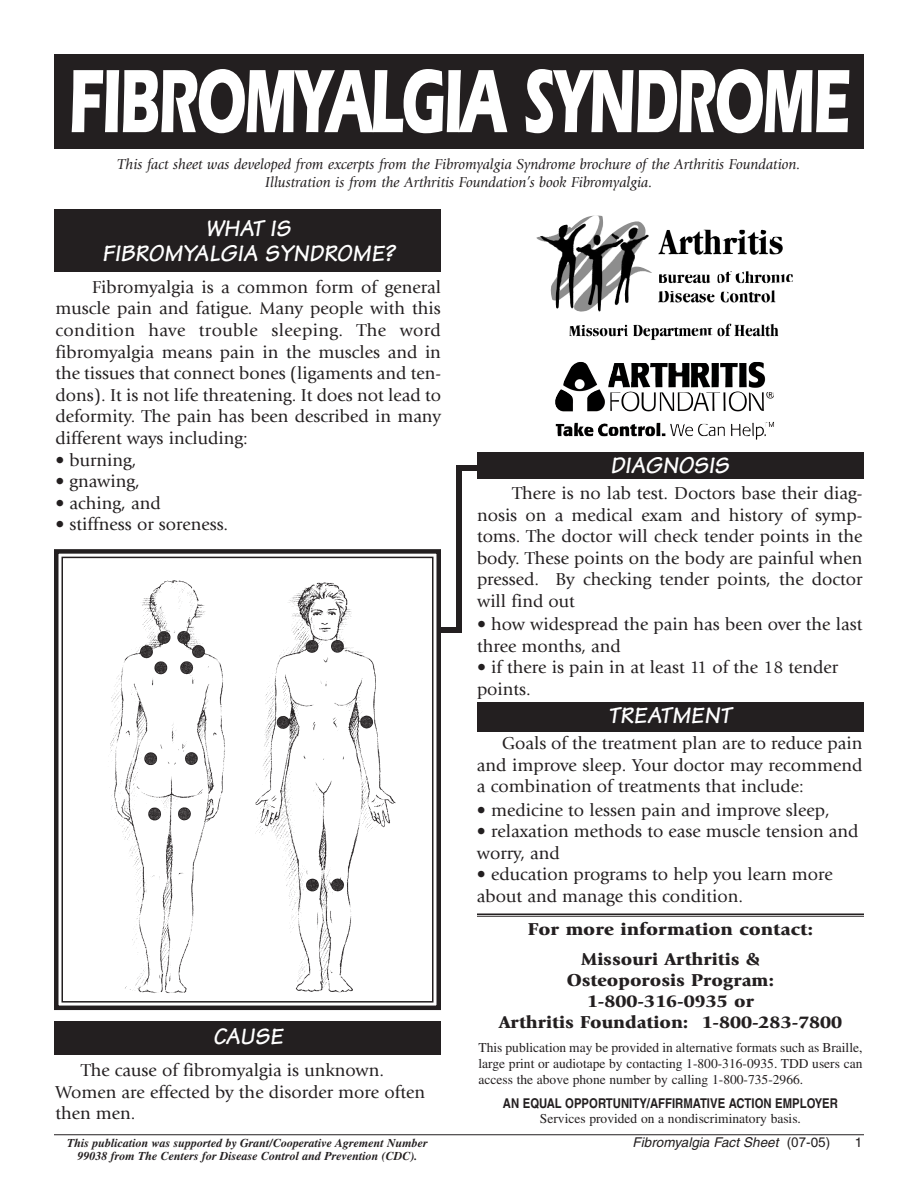
<style>
.page{position:relative;width:918px;height:1188px;background:#fff}
.page>*{position:absolute;margin:0;border:0;box-sizing:border-box;transform-origin:0 0}
.t1{font:700 93px "Itc Eras";letter-spacing:-.04em;color:#fff;scale:.62 1}
.t2{font:700 24px/25.5px "Tekton";color:#fff;text-align:center}
.t3{font:18px/21.6px "Giovanni";color:#231f20}
.t4{font:900 18px/21px "Giovanni";color:#231f20;text-align:center;scale:1.05 1}
.t5{font:900 18px/30px "Giovanni";color:#231f20;text-align:center;scale:1.1 1}
.t6{font:italic 15px/18px "Giovanni";color:#231f20;text-align:center}
.t7{font:13.5px/15.8px "Times";color:#231f20;text-align:justify}
.t8{font:700 13.5px "Helvetica";color:#231f20;scale:.84 1}
.t9{font:italic 13.5px "Helvetica";color:#231f20}
.t10{font:13.5px "Helvetica";color:#231f20}
.t11{font:italic 700 12px "Times";color:#231f20}
.s1{font-style:normal}
.s2{font-family:"Arial";font-style:normal}
</style>
<div class="page">
<div style="left:54px;top:54px;width:810px;height:94px;background:#231f20"></div>
<div style="left:477px;top:703px;width:387px;height:29px;background:#231f20"></div>
<div style="left:477px;top:452px;width:387px;height:27px;background:#231f20"></div>
<div style="left:54px;top:1021px;width:387px;height:33px;background:#231f20"></div>
<div style="left:54px;top:210px;width:387px;height:62px;background:#231f20"></div>
<img style="left:110px;top:580px;width:286px;height:413px">
<div style="left:54px;top:549px;width:387px;height:461px;border:4px solid #231f20"></div>
<div style="left:62px;top:557px;width:372px;height:446px;border:2px solid #231f20"></div>
<img style="left:555px;top:362px;width:219px;height:78px">
<img style="left:536px;top:215px;width:257px;height:125px">
<hr style="left:54px;top:1134px;width:810px;height:1px;background:#231f20">
<hr style="left:477px;top:914px;width:387px;height:1px;background:#231f20">
<hr style="left:477px;top:916px;width:387px;height:1px;background:#231f20">
<div style="left:459px;top:465px;width:18px;height:6px;background:#231f20"></div>
<div style="left:456px;top:465px;width:6px;height:168px;background:#231f20"></div>
<div style="left:441px;top:627px;width:18px;height:6px;background:#231f20"></div>
<h1 class="t1" style="left:68px;top:70px;width:1265px">FIBROMYALGIA SYNDROME</h1>
<p class="t6" style="left:117px;top:156px;width:685px">This fact sheet was developed from excerpts from the Fibromyalgia Syndrome brochure of the Arthritis Foundation.<br>Illustration is from the Arthritis Foundation’s book Fibromyalgia.</p>
<h2 class="t2" style="left:102px;top:219px;width:294px">WHAT IS<br>FIBROMYALGIA SYNDROME?</h2>
<p class="t3" style="left:56px;top:278px;width:387px;text-align:justify;text-indent:37px">Fibromyalgia is a common form of general muscle pain and fatigue. Many people with this condition have trouble sleeping. The word fibromyalgia means pain in the muscles and in the tissues that connect bones (ligaments and ten&shy;dons). It is not life threatening. It does not lead to deformity. The pain has been described in many different ways including:</p>
<p class="t3" style="left:56px;top:450px;width:83px">• burning,</p>
<p class="t3" style="left:56px;top:472px;width:86px">• gnawing,</p>
<p class="t3" style="left:56px;top:494px;width:107px">• aching, and</p>
<p class="t3" style="left:56px;top:515px;width:174px">• stiffness or soreness.</p>
<h2 class="t2" style="left:213px;top:1028px;width:75px">CAUSE</h2>
<p class="t3" style="left:56px;top:1061px;width:371px;text-indent:26px">The cause of fibromyalgia is unknown.<br>Women are effected by the disorder more often then men.</p>
<h2 class="t2" style="left:610px;top:456px;width:124px">DIAGNOSIS</h2>
<p class="t3" style="left:477px;top:484px;width:387px;text-align:justify;text-indent:35px">There is no lab test. Doctors base their diag&shy;nosis on a medical exam and history of symp&shy;toms. The doctor will check tender points in the body. These points on the body are painful when pressed. By checking tender points, the doctor will find out</p>
<p class="t3" style="left:477px;top:615px;width:387px">• how widespread the pain has been over the last three months, and</p>
<p class="t3" style="left:477px;top:658px;width:363px">• if there is pain in at least 11 of the 18 tender points.</p>
<h2 class="t2" style="left:608px;top:707px;width:124px">TREATMENT</h2>
<p class="t3" style="left:477px;top:734px;width:387px;text-align:justify;text-indent:25px">Goals of the treatment plan are to reduce pain and improve sleep. Your doctor may recommend a combination of treatments that include:</p>
<p class="t3" style="left:477px;top:800px;width:354px">• medicine to lessen pain and improve sleep,</p>
<p class="t3" style="left:477px;top:822px;width:383px">• relaxation methods to ease muscle tension and worry, and</p>
<p class="t3" style="left:477px;top:865px;width:357px">• education programs to help you learn more about and manage this condition.</p>
<p class="t5" style="left:528px;top:916px;width:261px">For more information contact:<br>Missouri Arthritis &amp;</p>
<p class="t4" style="left:499px;top:971px;width:329px">Osteoporosis Program:<br>1-800-316-0935 or<br>Arthritis Foundation: 1-800-283-7800</p>
<p class="t7" style="left:478px;top:1041px;width:385px">This publication may be provided in alternative formats such as Braille, large print or audiotape by contacting 1-800-316-0935. TDD users can access the above phone number by calling 1-800-735-2966.</p>
<p class="t8" style="left:503px;top:1098px;width:400px">AN EQUAL OPPORTUNITY/AFFIRMATIVE ACTION EMPLOYER</p>
<p class="t7" style="left:540px;top:1112px;width:263px">Services provided on a nondiscriminatory basis.</p>
<p class="t11" style="left:67px;top:1138px;width:362px">This publication was supported by Grant/Cooperative Agrement Number</p>
<p class="t9" style="left:633px;top:1138px;width:199px">Fibromyalgia Fact Sheet <span class="s1">(</span> <span class="s2">0 7</span> <span class="s1">- 0</span> <span class="s2">5</span> <span class="s1">)</span></p>
<p class="t10" style="left:855px;top:1138px;width:9px">1</p>
<p class="t11" style="left:78px;top:1152px;width:341px">99038 from The Centers for Disease Control and Prevention (CDC).</p>
</div>
